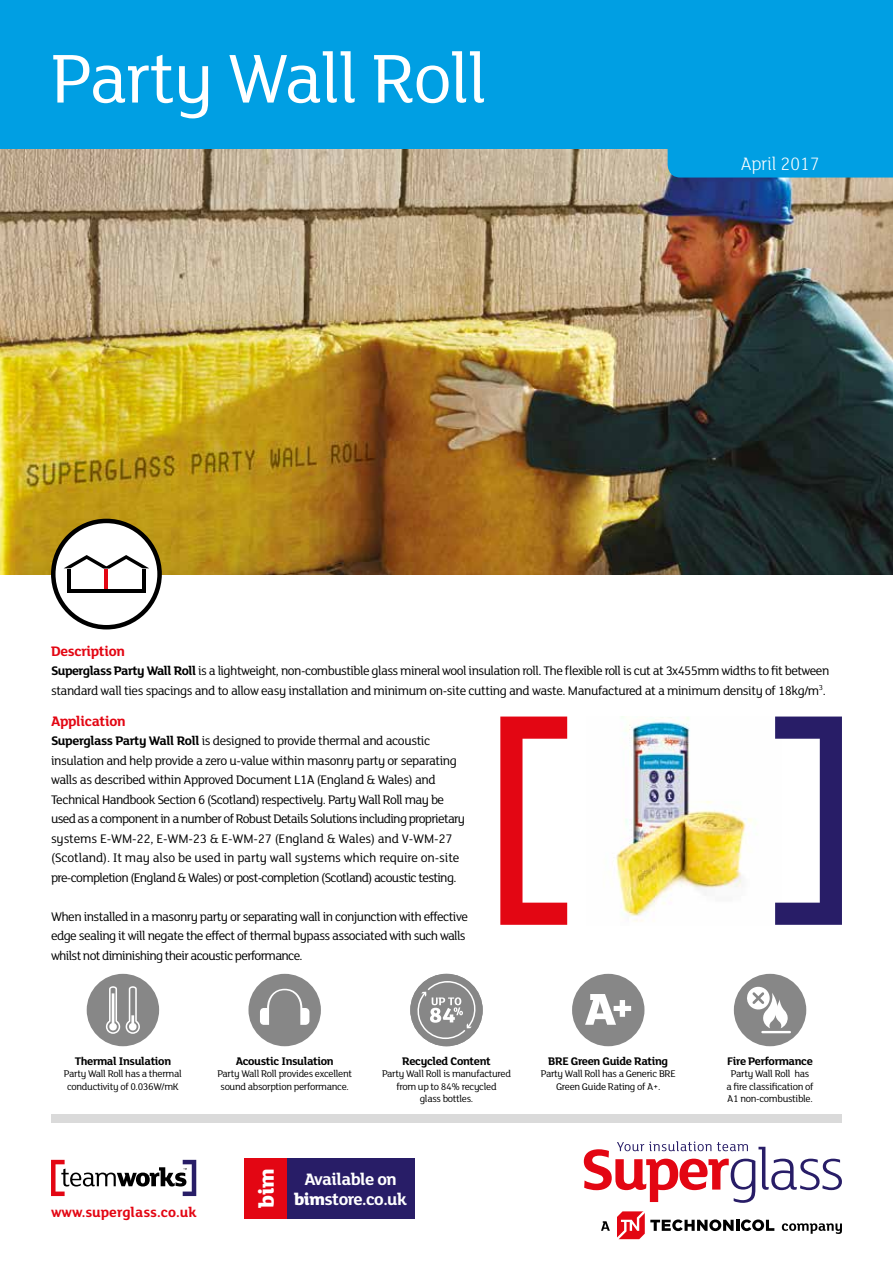
<style>
.page{position:relative;width:893px;height:1263px;background:#fff}
.page>*{position:absolute;margin:0;border:0;box-sizing:border-box;transform-origin:0 0}
.t1{font:75px "FS Lola";letter-spacing:-.02em;color:#fff}
.t2{font:800 22.5px "FS Lola";color:#fff}
.t3{font:300 19.5px "FS Lola";letter-spacing:-.02em;color:#fff}
.t4{font:700 18px "FS Lola";letter-spacing:-.03em;color:#fff}
.t5{font:700 15px "FS Lola";letter-spacing:-.02em;color:#e30613}
.t6{font:700 15px "FS Lola";color:#e30613}
.t7{font:13.5px/19.5px "FS Lola";letter-spacing:-.04em;color:#000}
.t8{font:700 12px "FS Lola";letter-spacing:-.03em;color:#000}
.t9{font:10.5px/12.6px "FS Lola";letter-spacing:-.03em;color:#000;text-align:center}
.s1{font-weight:700}
.s2{font-weight:800}
</style>
<div class="page">
<img style="left:0;top:149px;width:893px;height:425px">
<div style="left:0;top:0;width:893px;height:149px;background:#009fe3"></div>
<img style="left:616px;top:716px;width:141px;height:206px">
<svg style="left:500px;top:716px;width:67px;height:209px"></svg>
<svg style="left:775px;top:716px;width:67px;height:209px"></svg>
<div style="left:668px;top:149px;width:225px;height:29px;background:#009fe3"></div>
<div style="left:53px;top:521px;width:107px;height:106px;background:#fff;border-radius:50%"></div>
<div style="left:51px;top:519px;width:111px;height:110px;border:4px solid #000;border-radius:50%"></div>
<hr style="left:67px;top:569px;width:3px;height:20px;background:#000">
<hr style="left:67px;top:590px;width:39px;height:3px;background:#000">
<hr style="left:105px;top:569px;width:3px;height:20px;background:#e30613">
<svg style="left:64px;top:555px;width:85px;height:13px"></svg>
<hr style="left:103px;top:590px;width:43px;height:3px;background:#000">
<hr style="left:142px;top:569px;width:4px;height:20px;background:#000">
<div style="left:734px;top:974px;width:72px;height:72px;background:#878787;border-radius:50%"></div>
<svg style="left:747px;top:986px;width:44px;height:47px"></svg>
<div style="left:410px;top:974px;width:73px;height:72px;background:#878787;border-radius:50%"></div>
<svg style="left:415px;top:980px;width:63px;height:60px"></svg>
<div style="left:572px;top:974px;width:72px;height:72px;background:#878787;border-radius:50%"></div>
<svg style="left:585px;top:994px;width:46px;height:31px"></svg>
<div style="left:248px;top:974px;width:73px;height:72px;background:#878787;border-radius:50%"></div>
<svg style="left:260px;top:989px;width:49px;height:36px"></svg>
<div style="left:87px;top:974px;width:72px;height:72px;background:#878787;border-radius:50%"></div>
<svg style="left:106px;top:986px;width:14px;height:48px"></svg>
<svg style="left:126px;top:986px;width:14px;height:48px"></svg>
<svg style="left:51px;top:1160px;width:145px;height:36px"></svg>
<div style="left:51px;top:1114px;width:791px;height:9px;background:#dadada"></div>
<div style="left:244px;top:1158px;width:170px;height:61px;background:#281d67"></div>
<div style="left:244px;top:1158px;width:43px;height:61px;background:#e30613"></div>
<svg style="left:584px;top:1141px;width:258px;height:62px"></svg>
<svg style="left:601px;top:1211px;width:241px;height:28px"></svg>
<h1 class="t1" style="left:51px;top:29px;width:438px">Party Wall Roll</h1>
<h3 class="t3" style="left:740px;top:151px;width:81px">April 2017</h3>
<p class="t5" style="left:51px;top:640px;width:75px">Description</p>
<p class="t7" style="left:51px;top:660px;width:780px"><span class="s1">Superglass Party Wall Roll</span> is a lightweight, non-combustible glass mineral wool insulation roll. The flexible roll is cut at 3x455mm widths to fit between standard wall ties spacings and to allow easy installation and minimum on-site cutting and waste. Manufactured at a minimum density of 18kg/m<sup>3</sup>.</p>
<p class="t5" style="left:51px;top:710px;width:76px">Application</p>
<p class="t7" style="left:51px;top:730px;width:416px"><span class="s1">Superglass Party Wall Roll</span> is designed to provide thermal and acoustic insulation and help provide a zero u-value within masonry party or separating walls as described within Approved Document L1A (England &amp; Wales) and Technical Handbook Section 6 (Scotland) respectively. Party Wall Roll may be used as a component in a number of Robust Details Solutions including proprietary systems E-WM-22, E-WM-23 &amp; E-WM-27 (England &amp; Wales) and V-WM-27 (Scotland). It may also be used in party wall systems which require on-site pre-completion (England &amp; Wales) or post-completion (Scotland) acoustic testing.</p>
<p class="t7" style="left:51px;top:906px;width:418px">When installed in a masonry party or separating wall in conjunction with effective edge sealing it will negate the effect of thermal bypass associated with such walls whilst not diminishing their acoustic performance.</p>
<p class="t8" style="left:75px;top:1052px;width:98px">Thermal Insulation</p>
<p class="t9" style="left:64px;top:1067px;width:119px;text-align:left">Party Wall Roll has a thermal conductivity of 0.036W/mK</p>
<p class="t8" style="left:236px;top:1052px;width:100px">Acoustic Insulation</p>
<p class="t9" style="left:217px;top:1067px;width:136px;text-align:left">Party Wall Roll provides excellent sound absorption performance.</p>
<p class="t8" style="left:402px;top:1052px;width:90px">Recycled Content</p>
<p class="t9" style="left:382px;top:1067px;width:130px">Party Wall Roll is manufactured from up to 84% recycled<br>glass bottles.</p>
<p class="t6" style="left:51px;top:1202px;width:147px">www.superglass.co.uk</p>
<h2 class="t2" style="left:251px;top:1208px;width:41px;rotate:-90deg">bim</h2>
<h3 class="t4" style="left:304px;top:1167px;width:94px">Available on</h3>
<h3 class="t4" style="left:294px;top:1186px;width:114px"><span class="s2">bim</span>store.co.uk</h3>
<p class="t8" style="left:548px;top:1052px;width:121px">BRE Green Guide Rating</p>
<p class="t9" style="left:541px;top:1067px;width:136px">Party Wall Roll has a Generic BRE<br>Green Guide Rating of A+.</p>
<p class="t8" style="left:727px;top:1052px;width:87px">Fire Performance</p>
<p class="t9" style="left:727px;top:1067px;width:88px">Party Wall Roll has<br>a fire classification of<br>A1 non-combustible.</p>
</div>
